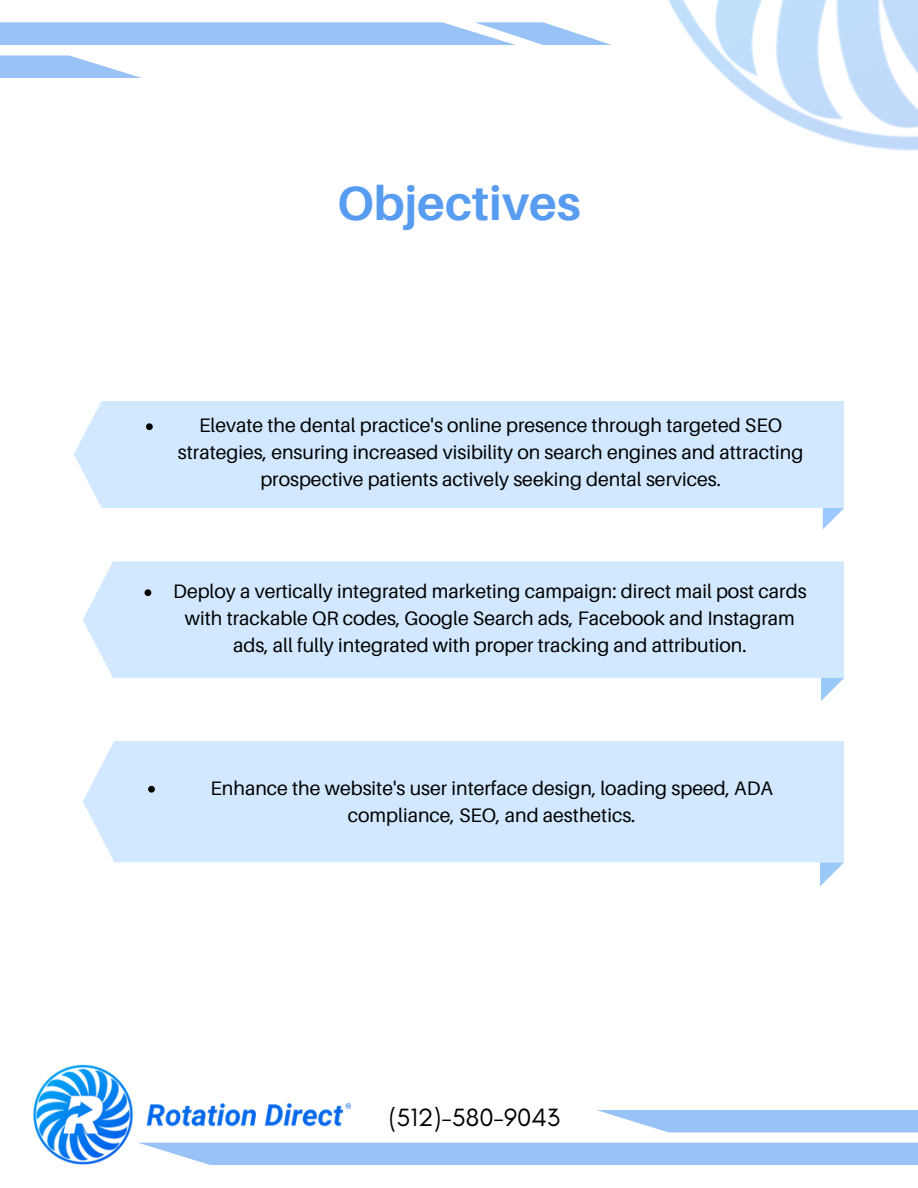
<style>
.page{position:relative;width:918px;height:1188px;background:#fff}
.page>*{position:absolute;margin:0;border:0;box-sizing:border-box;transform-origin:0 0}
.t1{font:700 48px "Aileron";color:#589cf1}
.t2{font:25.5px "Glacial Indifference";color:#000}
.t3{font:19.5px/27px "Aileron";color:#000;text-align:center}
</style>
<div class="page">
<svg style="left:823px;top:508px;width:21px;height:21px"></svg>
<div style="left:74px;top:401px;width:770px;height:107px;background:#d1e8ff"></div>
<svg style="left:821px;top:678px;width:23px;height:23px"></svg>
<div style="left:83px;top:562px;width:761px;height:116px;background:#d1e8ff"></div>
<svg style="left:820px;top:862px;width:24px;height:24px"></svg>
<div style="left:83px;top:741px;width:761px;height:121px;background:#d1e8ff"></div>
<img style="left:668px;top:0;width:250px;height:151px">
<div style="left:0;top:22px;width:516px;height:23px;background:#99c2f7"></div>
<svg style="left:474px;top:22px;width:138px;height:23px"></svg>
<svg style="left:0;top:55px;width:142px;height:23px;fill:#99c2f7"></svg>
<div style="left:138px;top:1143px;width:780px;height:22px;background:#99c2f7"></div>
<svg style="left:596px;top:1110px;width:322px;height:22px;fill:#99c2f7"></svg>
<img style="left:33px;top:1064px;width:339px;height:101px">
<svg style="left:145px;top:589px;width:6px;height:7px"></svg>
<svg style="left:146px;top:423px;width:7px;height:7px"></svg>
<svg style="left:148px;top:786px;width:7px;height:7px"></svg>
<p class="t1" style="left:337px;top:173px;width:245px">Objectives</p>
<p class="t3" style="left:178px;top:412px;width:627px">Elevate the dental practice's online presence through targeted SEO strategies, ensuring increased visibility on search engines and attracting prospective patients actively seeking dental services.</p>
<p class="t3" style="left:173px;top:578px;width:635px">Deploy a vertically integrated marketing campaign: direct mail post cards with trackable QR codes, Google Search ads, Facebook and Instagram ads, all fully integrated with proper tracking and attribution.</p>
<p class="t3" style="left:211px;top:774px;width:564px">Enhance the website's user interface design, loading speed, ADA compliance, SEO, and aesthetics.</p>
<p class="t2" style="left:389px;top:1102px;width:173px">(512)-580-9043</p>
</div>
